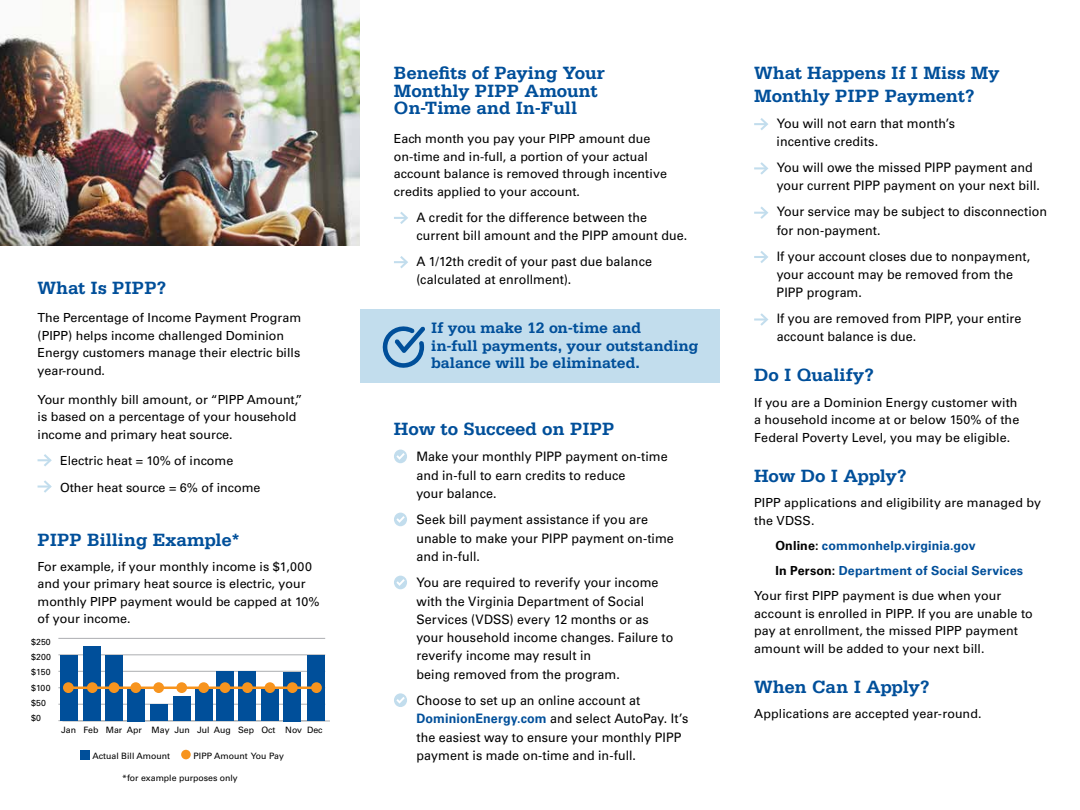
<style>
.page{position:relative;width:1080px;height:810px;background:#fff}
.page>*{position:absolute;margin:0;border:0;box-sizing:border-box;transform-origin:0 0}
.t1{font:700 18.75px/17.5px "Serifa Std";letter-spacing:-.01em;color:#004f9a}
.t2{font:700 15.88px/17.1px "Serifa Std";letter-spacing:-.01em;color:#004f9a}
.t3{font:13px/18.2px "Univers LT Std";letter-spacing:.005em;color:#000;scale:.96 1}
.t4{font:12.5px/17.5px "Univers LT Std";color:#000}
.t5{font:700 12.5px "Univers LT Std";letter-spacing:.01em;color:#004f9a}
.t6{font:8.75px/15.2px "Univers LT Std";color:#000}
.s1{font-weight:700;color:#004f9a}
.s2{color:#000}
</style>
<div class="page">
<svg style="left:394px;top:212px;width:14px;height:12px"></svg>
<svg style="left:394px;top:256px;width:14px;height:12px"></svg>
<div style="left:394px;top:450px;width:13px;height:13px;background:#c2dded;border-radius:50%"></div>
<svg style="left:396px;top:453px;width:9px;height:7px"></svg>
<div style="left:394px;top:513px;width:13px;height:13px;background:#c2dded;border-radius:50%"></div>
<svg style="left:396px;top:516px;width:9px;height:7px"></svg>
<div style="left:394px;top:576px;width:13px;height:13px;background:#c2dded;border-radius:50%"></div>
<svg style="left:396px;top:579px;width:9px;height:7px"></svg>
<div style="left:394px;top:693px;width:13px;height:14px;background:#c2dded;border-radius:50%"></div>
<svg style="left:396px;top:697px;width:9px;height:7px"></svg>
<div style="left:360px;top:309px;width:360px;height:74px;background:#c2dded"></div>
<svg style="left:754px;top:118px;width:14px;height:12px"></svg>
<svg style="left:754px;top:162px;width:15px;height:13px"></svg>
<svg style="left:754px;top:206px;width:15px;height:13px"></svg>
<svg style="left:754px;top:251px;width:14px;height:12px"></svg>
<svg style="left:754px;top:313px;width:15px;height:13px"></svg>
<img style="left:0;top:0;width:360px;height:245px">
<svg style="left:38px;top:454px;width:14px;height:13px"></svg>
<svg style="left:38px;top:480px;width:14px;height:13px"></svg>
<hr style="left:62px;top:721px;width:268px;height:1px;background:#acaeb1">
<hr style="left:58px;top:720px;width:267px;height:1px;background:#acaeb1">
<hr style="left:58px;top:704px;width:267px;height:1px;background:#acaeb1">
<hr style="left:58px;top:688px;width:267px;height:1px;background:#acaeb1">
<hr style="left:58px;top:671px;width:267px;height:1px;background:#acaeb1">
<hr style="left:58px;top:655px;width:267px;height:1px;background:#acaeb1">
<hr style="left:58px;top:638px;width:267px;height:1px;background:#acaeb1">
<div style="left:308px;top:655px;width:17px;height:66px;background:#004f9a"></div>
<div style="left:284px;top:672px;width:17px;height:49px;background:#004f9a"></div>
<div style="left:261px;top:688px;width:18px;height:33px;background:#004f9a"></div>
<div style="left:239px;top:672px;width:17px;height:49px;background:#004f9a"></div>
<div style="left:216px;top:672px;width:18px;height:49px;background:#004f9a"></div>
<div style="left:195px;top:688px;width:17px;height:33px;background:#004f9a"></div>
<div style="left:173px;top:696px;width:17px;height:25px;background:#004f9a"></div>
<div style="left:150px;top:705px;width:17px;height:16px;background:#004f9a"></div>
<div style="left:127px;top:688px;width:18px;height:33px;background:#004f9a"></div>
<div style="left:105px;top:655px;width:18px;height:66px;background:#004f9a"></div>
<div style="left:84px;top:646px;width:17px;height:75px;background:#004f9a"></div>
<div style="left:61px;top:655px;width:17px;height:66px;background:#004f9a"></div>
<div style="left:63px;top:682px;width:11px;height:11px;background:#f7941e;border-radius:50%"></div>
<div style="left:87px;top:682px;width:11px;height:11px;background:#f7941e;border-radius:50%"></div>
<div style="left:109px;top:682px;width:10px;height:11px;background:#f7941e;border-radius:50%"></div>
<div style="left:130px;top:682px;width:11px;height:11px;background:#f7941e;border-radius:50%"></div>
<div style="left:153px;top:682px;width:11px;height:11px;background:#f7941e;border-radius:50%"></div>
<div style="left:176px;top:682px;width:11px;height:11px;background:#f7941e;border-radius:50%"></div>
<div style="left:198px;top:682px;width:11px;height:11px;background:#f7941e;border-radius:50%"></div>
<div style="left:220px;top:682px;width:10px;height:11px;background:#f7941e;border-radius:50%"></div>
<div style="left:242px;top:682px;width:11px;height:11px;background:#f7941e;border-radius:50%"></div>
<div style="left:265px;top:682px;width:10px;height:11px;background:#f7941e;border-radius:50%"></div>
<div style="left:287px;top:682px;width:11px;height:11px;background:#f7941e;border-radius:50%"></div>
<div style="left:311px;top:682px;width:11px;height:11px;background:#f7941e;border-radius:50%"></div>
<div style="left:181px;top:750px;width:10px;height:9px;background:#f7941e;border-radius:50%"></div>
<hr style="left:66px;top:687px;width:254px;height:2px;background:#f7941e">
<div style="left:80px;top:750px;width:9px;height:10px;background:#004f9a"></div>
<svg style="left:382px;top:326px;width:43px;height:42px"></svg>
<h1 class="t1" style="left:38px;top:279px;width:130px">What Is PIPP?</h1>
<p class="t4" style="left:38px;top:309px;width:265px">The Percentage of Income Payment Program (PIPP) helps income challenged Dominion Energy customers manage their electric bills year-round.</p>
<p class="t4" style="left:38px;top:391px;width:266px">Your monthly bill amount, or “PIPP Amount,” is based on a percentage of your household income and primary heat source.</p>
<p class="t4" style="left:60px;top:448px;width:202px;line-height:26.2px">Electric heat = 10% of income<br>Other heat source = 6% of income</p>
<h1 class="t1" style="left:38px;top:531px;width:205px">PIPP Billing Example*</h1>
<p class="t4" style="left:38px;top:558px;width:283px">For example, if your monthly income is $1,000 and your primary heat source is electric, your monthly PIPP payment would be capped at 10% of your income.</p>
<p class="t6" style="left:31px;top:634px;width:21px">$250 $200 $150 $100 $50 $0</p>
<p class="t6" style="left:61px;top:722px;width:263px">Jan Feb Mar Apr May Jun Jul Aug Sep Oct Nov Dec</p>
<p class="t6" style="left:93px;top:749px;width:79px">Actual Bill Amount</p>
<p class="t6" style="left:194px;top:749px;width:92px">PIPP Amount You Pay</p>
<p class="t6" style="left:122px;top:771px;width:117px">*for example purposes only</p>
<h1 class="t1" style="left:394px;top:64px;width:212px">Benefits of Paying Your<br>Monthly PIPP Amount<br>On-Time and In-Full</h1>
<p class="t4" style="left:394px;top:130px;width:275px">Each month you pay your PIPP amount due on-time and in-full, a portion of your actual account balance is removed through incentive credits applied to your account.</p>
<p class="t3" style="left:416px;top:208px;width:284px">A credit for the difference between the current bill amount and the PIPP amount due.</p>
<p class="t3" style="left:416px;top:252px;width:247px">A 1/12th credit of your past due balance (calculated at enrollment).</p>
<p class="t2" style="left:431px;top:320px;width:269px">If you make 12 on-time and<br>in-full payments, your outstanding balance will be eliminated.</p>
<h1 class="t1" style="left:394px;top:420px;width:222px">How to Succeed on PIPP</h1>
<p class="t3" style="left:416px;top:448px;width:263px">Make your monthly PIPP payment on-time and in-full to earn credits to reduce<br>your balance.</p>
<p class="t3" style="left:416px;top:511px;width:270px">Seek bill payment assistance if you are unable to make your PIPP payment on-time and in-full.</p>
<p class="t3" style="left:416px;top:574px;width:269px">You are required to reverify your income with the Virginia Department of Social Services (VDSS) every 12 months or as your household income changes. Failure to reverify income may result in<br>being removed from the program.</p>
<p class="t3" style="left:416px;top:692px;width:285px">Choose to set up an online account at <span class="s1">DominionEnergy.com</span> and select AutoPay. It’s the easiest way to ensure your monthly PIPP payment is made on-time and in-full.</p>
<h1 class="t1" style="left:754px;top:62px;width:247px;line-height:22.5px">What Happens If I Miss My<br>Monthly PIPP Payment?</h1>
<p class="t3" style="left:777px;top:114px;width:187px">You will not earn that month’s incentive credits.</p>
<p class="t3" style="left:777px;top:158px;width:276px">You will owe the missed PIPP payment and your current PIPP payment on your next bill.</p>
<p class="t3" style="left:777px;top:203px;width:283px">Your service may be subject to disconnection for non-payment.</p>
<p class="t3" style="left:777px;top:247px;width:266px">If your account closes due to nonpayment, your account may be removed from the<br>PIPP program.</p>
<p class="t3" style="left:777px;top:310px;width:256px">If you are removed from PIPP, your entire account balance is due.</p>
<h1 class="t1" style="left:754px;top:366px;width:121px">Do I Qualify?</h1>
<p class="t4" style="left:754px;top:394px;width:267px">If you are a Dominion Energy customer with a household income at or below 150% of the<br>Federal Poverty Level, you may be eligible.</p>
<h1 class="t1" style="left:754px;top:467px;width:154px">How Do I Apply?</h1>
<p class="t4" style="left:754px;top:494px;width:288px">PIPP applications and eligibility are managed by the VDSS.</p>
<p class="t5" style="left:775px;top:538px;width:202px"><span class="s2">Online:</span> commonhelp.virginia.gov</p>
<p class="t5" style="left:775px;top:563px;width:249px"><span class="s2">In Person:</span> Department of Social Services</p>
<p class="t4" style="left:754px;top:587px;width:249px">Your first PIPP payment is due when your</p>
<p class="t4" style="left:754px;top:605px;width:280px">account is enrolled in PIPP. If you are unable to pay at enrollment, the missed PIPP payment amount will be added to your next bill.</p>
<h1 class="t1" style="left:754px;top:678px;width:177px">When Can I Apply?</h1>
<p class="t4" style="left:754px;top:705px;width:229px">Applications are accepted year-round.</p>
</div>
